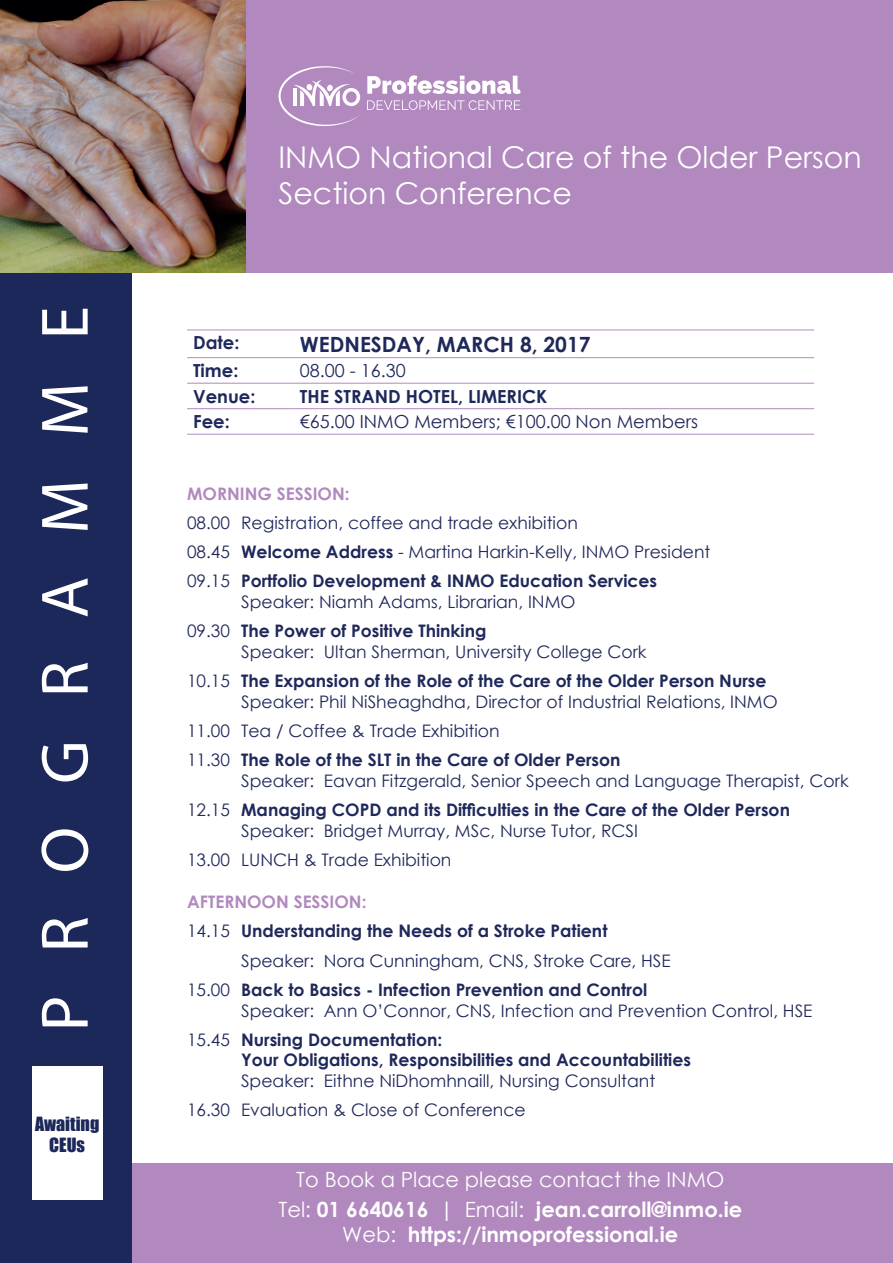
<style>
.page{position:relative;width:893px;height:1263px;background:#fff}
.page>*{position:absolute;margin:0;border:0;box-sizing:border-box;transform-origin:0 0}
.t1{font:67.5px "Myriad Pro";color:#fff}
.t2{font:30px/36px "Century Gothic";color:#fff}
.t3{font:21px/29.4px "Century Gothic";color:#fff;text-align:center}
.t4{font:700 21px "Century Gothic";color:#fff}
.t5{font:700 21px "Century Gothic";color:#1f285a}
.t6{font:18px "Century Gothic";color:#1f285a}
.t7{font:700 18px "Century Gothic";color:#1f285a}
.t8{font:18px/21.6px "Impact";color:#1c275a;text-align:center}
.t9{font:17.25px/29.2px "Century Gothic";color:#1f285a}
.t10{font:700 17.25px/29.2px "Century Gothic";color:#1f285a}
.t11{font:700 17.25px "Century Gothic";color:#b189be}
.s1{font-weight:700}
.s2{font-weight:400}
</style>
<div class="page">
<div style="left:0;top:1163px;width:893px;height:100px;background:#b189be"></div>
<div style="left:0;top:0;width:132px;height:1263px;background:#1c275a"></div>
<div style="left:0;top:0;width:893px;height:272px;background:#b189be"></div>
<hr style="left:187px;top:330px;width:107px;height:1px;background:#b189be">
<hr style="left:294px;top:330px;width:520px;height:1px;background:#b189be">
<hr style="left:187px;top:357px;width:107px;height:1px;background:#b189be">
<hr style="left:294px;top:357px;width:520px;height:1px;background:#b189be">
<hr style="left:187px;top:383px;width:107px;height:1px;background:#b189be">
<hr style="left:294px;top:383px;width:520px;height:1px;background:#b189be">
<hr style="left:187px;top:408px;width:107px;height:1px;background:#b189be">
<hr style="left:294px;top:408px;width:520px;height:1px;background:#b189be">
<hr style="left:187px;top:434px;width:107px;height:1px;background:#b189be">
<hr style="left:294px;top:434px;width:520px;height:1px;background:#b189be">
<div style="left:32px;top:1066px;width:70px;height:134px;background:#fff"></div>
<img style="left:0;top:0;width:246px;height:272px">
<svg style="left:279px;top:66px;width:81px;height:60px"></svg>
<svg style="left:367px;top:75px;width:154px;height:19px"></svg>
<svg style="left:367px;top:100px;width:153px;height:10px"></svg>
<h1 class="t1" style="left:23px;top:1031px;width:727px;rotate:-90deg">P R O G R A M M E</h1>
<p class="t8" style="left:35px;top:1112px;width:66px">Awaiting<br>CEUs</p>
<h2 class="t2" style="left:279px;top:139px;width:585px">INMO National Care of the Older Person<br>Section Conference</h2>
<p class="t7" style="left:193px;top:329px;width:48px">Date:</p>
<p class="t5" style="left:300px;top:328px;width:292px">WEDNESDAY, MARCH 8, 2017</p>
<p class="t7" style="left:193px;top:357px;width:47px">Time:</p>
<p class="t6" style="left:300px;top:358px;width:107px">08.00 - 16.30</p>
<p class="t7" style="left:193px;top:382px;width:64px">Venue:</p>
<p class="t7" style="left:300px;top:382px;width:249px">THE STRAND HOTEL, LIMERICK</p>
<p class="t7" style="left:193px;top:408px;width:38px">Fee:</p>
<p class="t6" style="left:300px;top:409px;width:400px">€65.00 INMO Members; €100.00 Non Members</p>
<p class="t11" style="left:187px;top:480px;width:164px">MORNING SESSION:</p>
<p class="t9" style="left:187px;top:508px;width:525px">08.00 Registration, coffee and trade exhibition<br>08.45 <span class="s1">Welcome Address</span> - Martina Harkin-Kelly, INMO President<br>09.15 <span class="s1">Portfolio Development &amp; INMO Education Services</span></p>
<p class="t9" style="left:187px;top:587px;width:390px;text-indent:54px">Speaker: Niamh Adams, Librarian, INMO<br>09.30 <span class="s1">The Power of Positive Thinking</span></p>
<p class="t10" style="left:187px;top:636px;width:581px;text-indent:54px"><span class="s2">Speaker: Ultan Sherman, University College Cork<br>10.15</span> The Expansion of the Role of the Care of the Older Person Nurse</p>
<p class="t9" style="left:187px;top:687px;width:592px;text-indent:54px">Speaker: Phil NiSheaghdha, Director of Industrial Relations, INMO<br>11.00 Tea / Coffee &amp; Trade Exhibition<br>11.30 <span class="s1">The Role of the SLT in the Care of Older Person</span></p>
<p class="t9" style="left:187px;top:766px;width:663px;text-indent:54px">Speaker: Eavan Fitzgerald, Senior Speech and Language Therapist, Cork<br>12.15 <span class="s1">Managing COPD and its Difficulties in the Care of the Older Person</span></p>
<p class="t9" style="left:187px;top:816px;width:452px;text-indent:54px">Speaker: Bridget Murray, MSc, Nurse Tutor, RCSI<br>13.00 LUNCH &amp; Trade Exhibition</p>
<p class="t11" style="left:187px;top:889px;width:181px">AFTERNOON SESSION:</p>
<p class="t10" style="left:187px;top:916px;width:422px"><span class="s2">14.15</span> Understanding the Needs of a Stroke Patient</p>
<p class="t9" style="left:241px;top:945px;width:431px">Speaker: Nora Cunningham, CNS, Stroke Care, HSE</p>
<p class="t10" style="left:187px;top:974px;width:462px"><span class="s2">15.00</span> Back to Basics - Infection Prevention and Control</p>
<p class="t9" style="left:187px;top:995px;width:627px;text-indent:54px">Speaker: Ann O’Connor, CNS, Infection and Prevention Control, HSE<br>15.45 <span class="s1">Nursing Documentation:</span></p>
<p class="t10" style="left:241px;top:1045px;width:451px">Your Obligations, Responsibilities and Accountabilities</p>
<p class="t9" style="left:187px;top:1066px;width:470px;text-indent:54px">Speaker: Eithne NiDhomhnaill, Nursing Consultant<br>16.30 Evaluation &amp; Close of Conference</p>
<p class="t3" style="left:278px;top:1165px;width:465px">To Book a Place please contact the INMO<br>Tel: <span class="s1">01 6640616 |</span> Email: <span class="s1">jean.carroll@inmo.ie</span></p>
<p class="t4" style="left:342px;top:1218px;width:338px"><span class="s2">Web:</span> https://inmoprofessional.ie</p>
</div>
